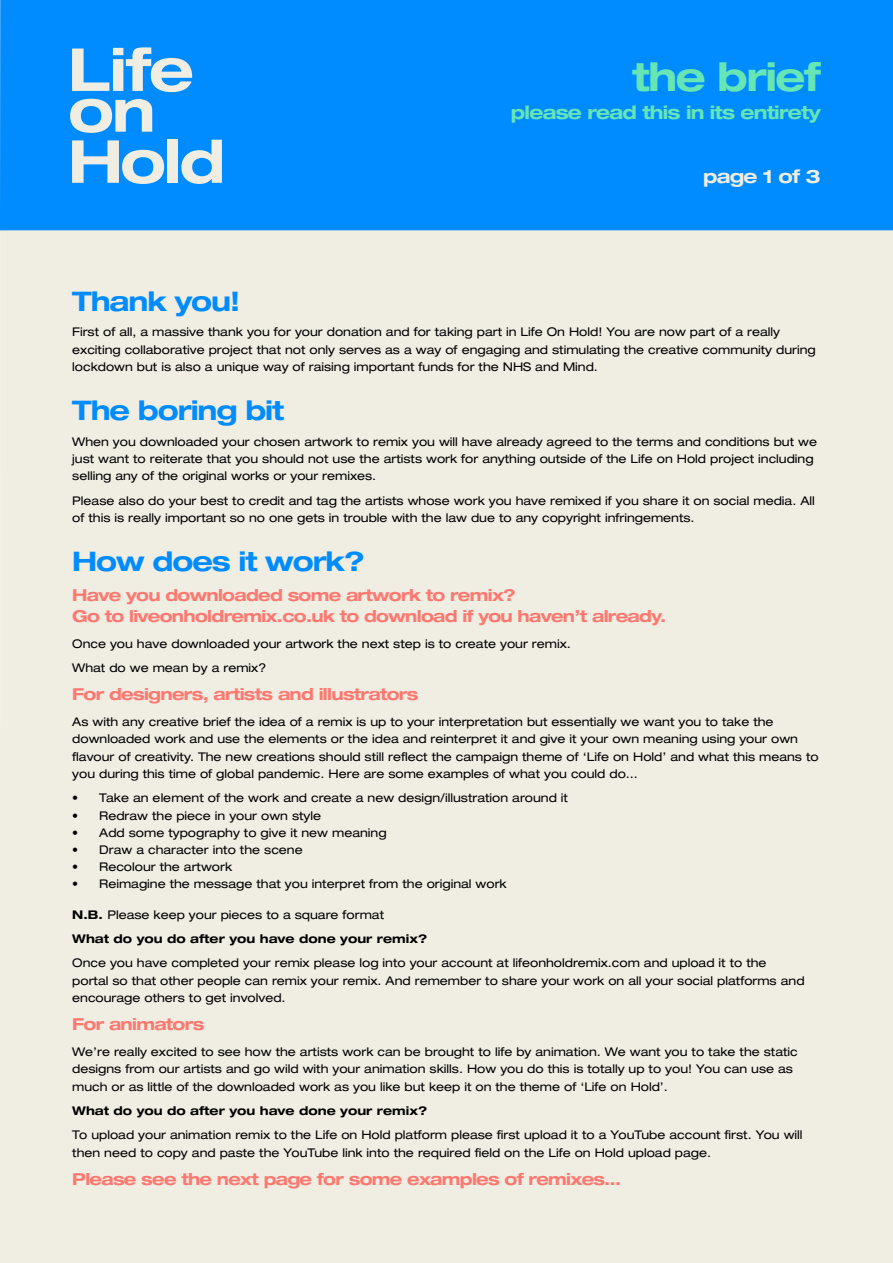
<style>
.page{position:relative;width:893px;height:1263px;background:#f0ede3}
.page>*{position:absolute;margin:0;border:0;box-sizing:border-box;transform-origin:0 0}
.t1{font:700 expanded 59.4px/51.2px "Helvetica Neue LT Std";letter-spacing:-.035em;color:#f0ede3}
.t2{font:700 expanded 39.6px "Helvetica Neue LT Std";letter-spacing:-.04em;color:#66e6b5}
.t3{font:700 expanded 27px "Helvetica Neue LT Std";letter-spacing:-.04em;color:#008cff}
.t4{font:700 expanded 18.6px "Helvetica Neue LT Std";letter-spacing:-.04em;color:#66e6b5}
.t5{font:700 expanded 18.6px "Helvetica Neue LT Std";letter-spacing:-.04em;color:#f0ede3}
.t6{font:700 expanded 16.5px/21px "Helvetica Neue LT Std";letter-spacing:-.04em;color:#ff7870}
.t7{font:expanded 12px/17.2px "Helvetica Neue LT Std";color:#000}
.t8{font:700 expanded 12px/24.5px "Helvetica Neue LT Std";color:#000}
.s1{font-weight:400}
</style>
<div class="page">
<div style="left:0;top:0;width:893px;height:230px;background:#008cff"></div>
<h1 class="t1" style="left:68px;top:42px;width:127px">Life</h1>
<h1 class="t1" style="left:68px;top:83px;width:159px">on<br>Hold</h1>
<h2 class="t2" style="left:632px;top:52px;width:190px">the brief</h2>
<h3 class="t4" style="left:511px;top:101px;width:311px">please read this in its entirety</h3>
<h3 class="t5" style="left:703px;top:165px;width:119px">page 1 of 3</h3>
<h3 class="t3" style="left:72px;top:284px;width:169px">Thank you!</h3>
<p class="t7" style="left:72px;top:323px;width:745px">First of all, a massive thank you for your donation and for taking part in Life On Hold! You are now part of a really exciting collaborative project that not only serves as a way of engaging and stimulating the creative community during lockdown but is also a unique way of raising important funds for the NHS and Mind.</p>
<h3 class="t3" style="left:72px;top:393px;width:213px">The boring bit</h3>
<p class="t7" style="left:72px;top:433px;width:746px">When you downloaded your chosen artwork to remix you will have already agreed to the terms and conditions but we just want to reiterate that you should not use the artists work for anything outside of the Life on Hold project including selling any of the original works or your remixes.</p>
<p class="t7" style="left:72px;top:492px;width:744px">Please also do your best to credit and tag the artists whose work you have remixed if you share it on social media. All of this is really important so no one gets in trouble with the law due to any copyright infringements.</p>
<h3 class="t3" style="left:72px;top:545px;width:294px">How does it work?</h3>
<h3 class="t6" style="left:72px;top:584px;width:595px">Have you downloaded some artwork to remix?<br>Go to liveonholdremix.co.uk to download if you haven’t already.</h3>
<p class="t7" style="left:72px;top:631px;width:500px;line-height:24.5px">Once you have downloaded your artwork the next step is to create your remix.<br>What do we mean by a remix?</p>
<h3 class="t6" style="left:72px;top:683px;width:348px">For designers, artists and illustrators</h3>
<p class="t7" style="left:72px;top:713px;width:748px">As with any creative brief the idea of a remix is up to your interpretation but essentially we want you to take the downloaded work and use the elements or the idea and reinterpret it and give it your own meaning using your own flavour of creativity. The new creations should still reflect the campaign theme of ‘Life on Hold’ and what this means to you during this time of global pandemic. Here are some examples of what you could do…</p>
<p class="t7" style="left:72px;top:789px;width:497px">• Take an element of the work and create a new design/illustration around it</p>
<p class="t7" style="left:72px;top:806px;width:250px">• Redraw the piece in your own style</p>
<p class="t7" style="left:72px;top:824px;width:316px">• Add some typography to give it new meaning</p>
<p class="t7" style="left:72px;top:841px;width:232px">• Draw a character into the scene</p>
<p class="t7" style="left:72px;top:858px;width:161px">• Recolour the artwork</p>
<p class="t7" style="left:72px;top:875px;width:436px">• Reimagine the message that you interpret from the original work</p>
<p class="t8" style="left:72px;top:902px;width:356px">N.B. <span class="s1">Please keep your pieces to a square format<br></span>What do you do after you have done your remix?</p>
<p class="t7" style="left:72px;top:954px;width:734px">Once you have completed your remix please log into your account at lifeonholdremix.com and upload it to the portal so that other people can remix your remix. And remember to share your work on all your social platforms and encourage others to get involved.</p>
<h3 class="t6" style="left:72px;top:1013px;width:134px">For animators</h3>
<p class="t7" style="left:72px;top:1043px;width:727px">We’re really excited to see how the artists work can be brought to life by animation. We want you to take the static designs from our artists and go wild with your animation skills. How you do this is totally up to you! You can use as much or as little of the downloaded work as you like but keep it on the theme of ‘Life on Hold’.</p>
<p class="t8" style="left:72px;top:1098px;width:356px">What do you do after you have done your remix?</p>
<p class="t7" style="left:72px;top:1126px;width:732px">To upload your animation remix to the Life on Hold platform please first upload it to a YouTube account first. You will then need to copy and paste the YouTube link into the required field on the Life on Hold upload page.</p>
<h3 class="t6" style="left:72px;top:1168px;width:550px">Please see the next page for some examples of remixes…</h3>
</div>
